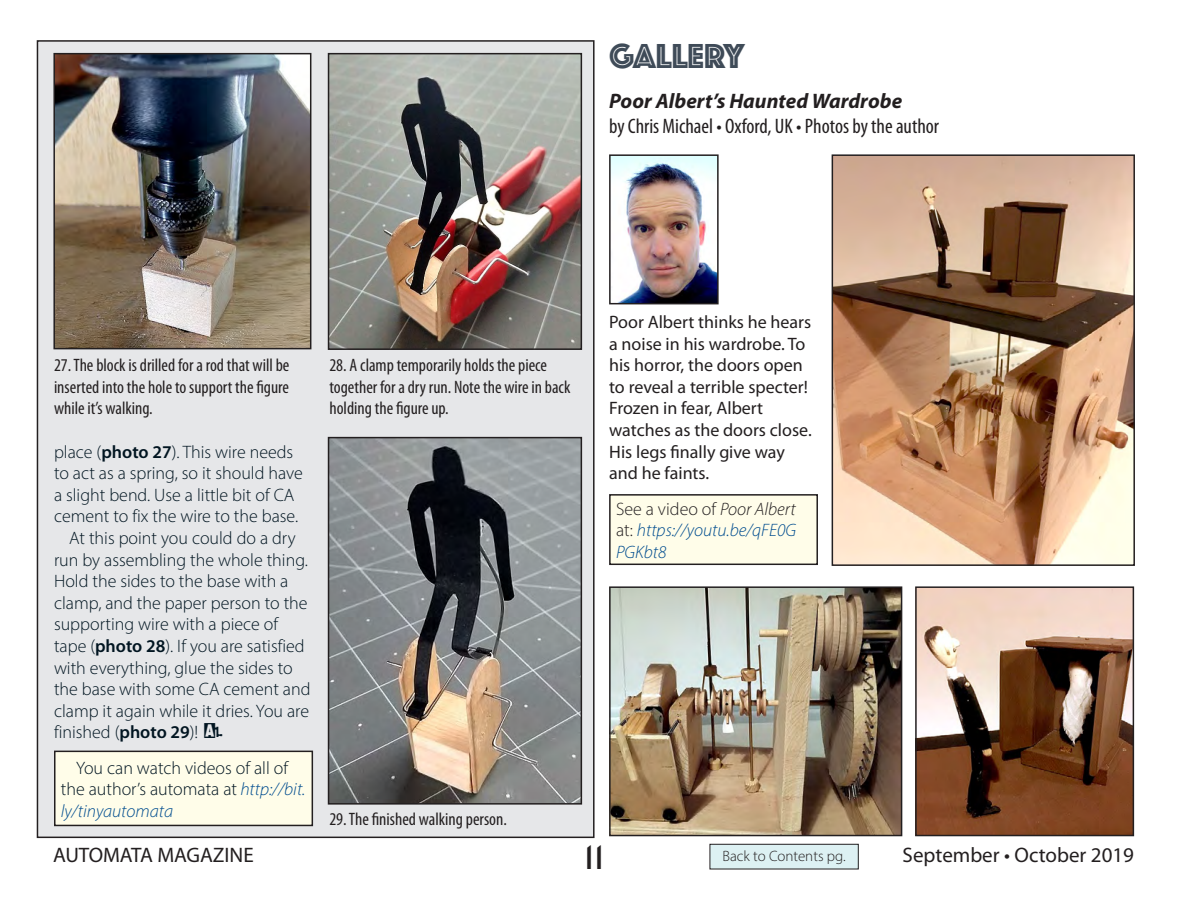
<style>
.page{position:relative;width:1188px;height:918px;background:#fff}
.page>*{position:absolute;margin:0;border:0;box-sizing:border-box;transform-origin:0 0}
.Head{font:36px "Phosphate Inline";color:#3f4b58}
.t1{font:36px "P22 Johnston Underground";color:#231f20}
.Byline___credits{font:condensed 21px "Myriad Pro";color:#231f20}
.t2{font:21px "Myriad Pro";color:#231f20}
.Column_head{font:italic 700 21px "Myriad Pro";color:#231f20}
.Sidebar{font:300 18px/21.6px "Myriad Pro";color:#011521}
.t3{font:condensed 18px/21.6px "Myriad Pro";color:#231f20;text-align:justify}
.t4{font:18px/21.6px "Myriad Pro";color:#231f20}
.Body_copy_no_indent{font:italic 300 18px/21.6px "Myriad Pro";color:#004d8f}
.Body_copy_no_indent-2{font:300 15px "Myriad Pro";color:#231f20}
.s1{font-weight:600}
.s2{font-family:"Bug";font-weight:400}
.s3{font-style:italic;color:#004d8f}
.s4{font-style:normal;color:#231f20}
.s5{color:#231f20}
</style>
<div class="page">
<div style="left:37px;top:41px;width:557px;height:796px;background:#e6e7e9"></div>
<img style="left:56px;top:56px;width:252px;height:290px">
<div style="left:53px;top:53px;width:258px;height:296px;border:2px solid #231f20"></div>
<img style="left:331px;top:440px;width:248px;height:362px">
<div style="left:328px;top:437px;width:254px;height:368px;border:2px solid #231f20"></div>
<img style="left:331px;top:56px;width:248px;height:291px">
<div style="left:328px;top:53px;width:254px;height:297px;border:2px solid #231f20"></div>
<div style="left:55px;top:751px;width:257px;height:74px;background:#fffde9"></div>
<div style="left:54px;top:751px;width:259px;height:75px;border:2px solid #231f20"></div>
<div style="left:710px;top:844px;width:148px;height:25px;background:#ddf1f3"></div>
<div style="left:710px;top:844px;width:149px;height:25px;border:1px solid #231f20"></div>
<img style="left:835px;top:157px;width:297px;height:406px">
<div style="left:832px;top:154px;width:303px;height:412px;border:2px solid #231f20"></div>
<img style="left:612px;top:589px;width:287px;height:244px">
<div style="left:609px;top:586px;width:293px;height:250px;border:2px solid #231f20"></div>
<img style="left:918px;top:589px;width:213px;height:244px">
<div style="left:915px;top:586px;width:219px;height:250px;border:2px solid #231f20"></div>
<img style="left:612px;top:157px;width:104px;height:144px">
<div style="left:609px;top:154px;width:110px;height:150px;border:2px solid #231f20"></div>
<div style="left:610px;top:495px;width:207px;height:69px;background:#fffde9"></div>
<div style="left:609px;top:494px;width:209px;height:71px;border:2px solid #231f20"></div>
<p class="Head" style="left:609px;top:31px;width:137px">GALLERY</p>
<p class="Column_head" style="left:609px;top:87px;width:295px">Poor Albert’s Haunted Wardrobe</p>
<p class="Byline___credits" style="left:609px;top:113px;width:332px">by Chris Michael • Oxford, UK • Photos by the author</p>
<p class="t3" style="left:54px;top:354px;width:237px">27. The block is drilled for a rod that will be inserted into the hole to support the figure while it’s walking.</p>
<p class="Sidebar" style="left:54px;top:441px;width:250px">place (<span class="s1">photo 27</span>). This wire needs to act as a spring, so it should have a slight bend. Use a little bit of CA cement to fix the wire to the base.</p>
<p class="Sidebar" style="left:54px;top:527px;width:258px;text-indent:15px">At this point you could do a dry run by assembling the whole thing.<br>Hold the sides to the base with a clamp, and the paper person to the supporting wire with a piece of tape (<span class="s1">photo 28</span>). If you are satisfied with everything, glue the sides to the base with some CA cement and clamp it again while it dries. You are finished (<span class="s1">photo 29</span>)!<span class="s2">A</span></p>
<p class="Sidebar" style="left:61px;top:757px;width:246px;text-indent:15px">You can watch videos of all of the author’s automata at <span class="s3">http://bit. ly/tinyautomata</span></p>
<p class="t3" style="left:329px;top:354px;width:243px;text-align:left">28. A clamp temporarily holds the piece together for a dry run. Note the wire in back holding the figure up.</p>
<p class="t3" style="left:329px;top:808px;width:179px">29. The finished walking person.</p>
<p class="t4" style="left:609px;top:311px;width:204px">Poor Albert thinks he hears a noise in his wardrobe. To his horror, the doors open to reveal a terrible specter!<br>Frozen in fear, Albert watches as the doors close.<br>His legs finally give way and he faints.</p>
<p class="Body_copy_no_indent" style="left:616px;top:498px;width:182px"><span class="s4">See a video of</span> <span class="s5">Poor Albert </span><span class="s4">at:</span> https://youtu.be/qFE0G</p>
<p class="Body_copy_no_indent" style="left:616px;top:541px;width:52px">PGKbt8</p>
<h1 class="t1" style="left:584px;top:837px;width:22px">11</h1>
<p class="t2" style="left:53px;top:842px;width:202px">AUTOMATA MAGAZINE</p>
<p class="t2" style="left:903px;top:842px;width:233px">September • October 2019</p>
<p class="Body_copy_no_indent-2" style="left:723px;top:847px;width:125px">Back to Contents pg.</p>
</div>
